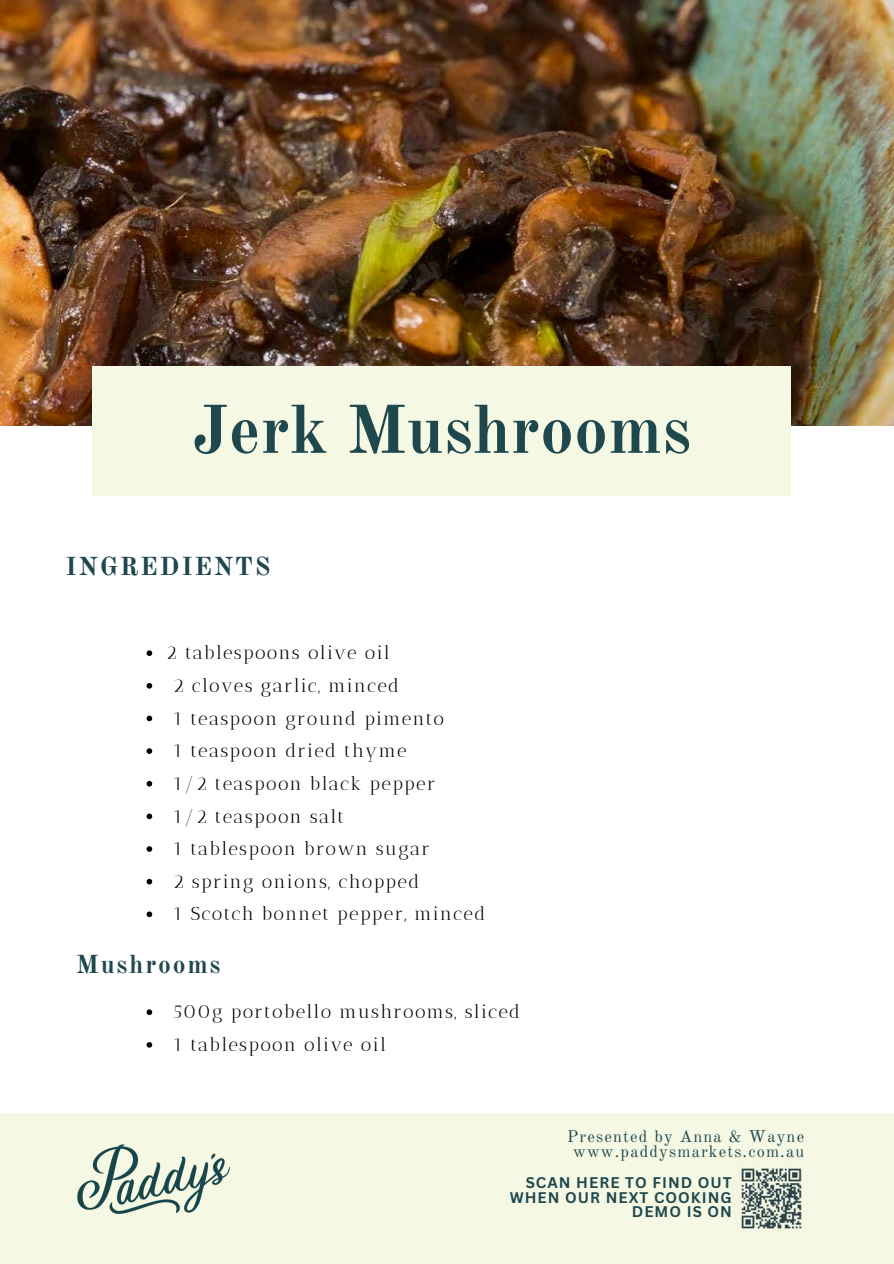
<style>
.page{position:relative;width:894px;height:1264px;background:#fff}
.page>*{position:absolute;margin:0;border:0;box-sizing:border-box;transform-origin:0 0}
.t1{font:700 67.5px "Old Standard";color:#1e474e}
.t2{font:700 25.5px "Old Standard";letter-spacing:.07em;color:#1e474e}
.t3{font:18.75px "Antic Didone";letter-spacing:.07em;color:#000}
.t4{font:16.5px "Old Standard";letter-spacing:.07em;color:#1e474e}
.t5{font:700 15px/14.7px "Canva Sans";letter-spacing:.07em;color:#1e474e;text-align:right}
</style>
<div class="page">
<div style="left:0;top:1113px;width:893px;height:150px;background:#f5f8e3"></div>
<img style="left:738px;top:1168px;width:64px;height:63px">
<img style="left:77px;top:1144px;width:152px;height:70px">
<img style="left:0;top:0;width:893px;height:426px">
<div style="left:92px;top:366px;width:698px;height:129px;background:#f5f8e3"></div>
<svg style="left:146px;top:650px;width:6px;height:6px"></svg>
<svg style="left:146px;top:683px;width:6px;height:5px"></svg>
<svg style="left:146px;top:715px;width:6px;height:6px"></svg>
<svg style="left:146px;top:748px;width:6px;height:6px"></svg>
<svg style="left:146px;top:781px;width:6px;height:5px"></svg>
<svg style="left:146px;top:813px;width:6px;height:6px"></svg>
<svg style="left:146px;top:846px;width:6px;height:5px"></svg>
<svg style="left:146px;top:878px;width:6px;height:6px"></svg>
<svg style="left:146px;top:911px;width:6px;height:6px"></svg>
<svg style="left:146px;top:1009px;width:6px;height:6px"></svg>
<svg style="left:146px;top:1042px;width:6px;height:5px"></svg>
<p class="t1" style="left:192px;top:388px;width:500px">Jerk Mushrooms</p>
<p class="t2" style="left:65px;top:551px;width:207px">INGREDIENTS</p>
<p class="t3" style="left:166px;top:641px;width:225px">2 tablespoons olive oil</p>
<p class="t3" style="left:173px;top:674px;width:227px">2 cloves garlic, minced</p>
<p class="t3" style="left:173px;top:707px;width:272px">1 teaspoon ground pimento</p>
<p class="t3" style="left:173px;top:739px;width:235px">1 teaspoon dried thyme</p>
<p class="t3" style="left:173px;top:772px;width:264px">1/2 teaspoon black pepper</p>
<p class="t3" style="left:173px;top:805px;width:173px">1/2 teaspoon salt</p>
<p class="t3" style="left:173px;top:837px;width:258px">1 tablespoon brown sugar</p>
<p class="t3" style="left:173px;top:870px;width:248px">2 spring onions, chopped</p>
<h3 class="t3" style="left:173px;top:902px;width:313px">1 Scotch bonnet pepper, minced</h3>
<p class="t2" style="left:76px;top:948px;width:146px">Mushrooms</p>
<p class="t3" style="left:173px;top:1000px;width:348px">500g portobello mushrooms, sliced</p>
<p class="t3" style="left:173px;top:1033px;width:214px">1 tablespoon olive oil</p>
<p class="t4" style="left:567px;top:1125px;width:238px">Presented by Anna &amp; Wayne</p>
<h5 class="t4" style="left:573px;top:1141px;width:233px">www.paddysmarkets.com.au</h5>
<p class="t5" style="left:509px;top:1174px;width:224px">SCAN HERE TO FIND OUT<br>WHEN OUR NEXT COOKING<br>DEMO IS ON</p>
</div>
